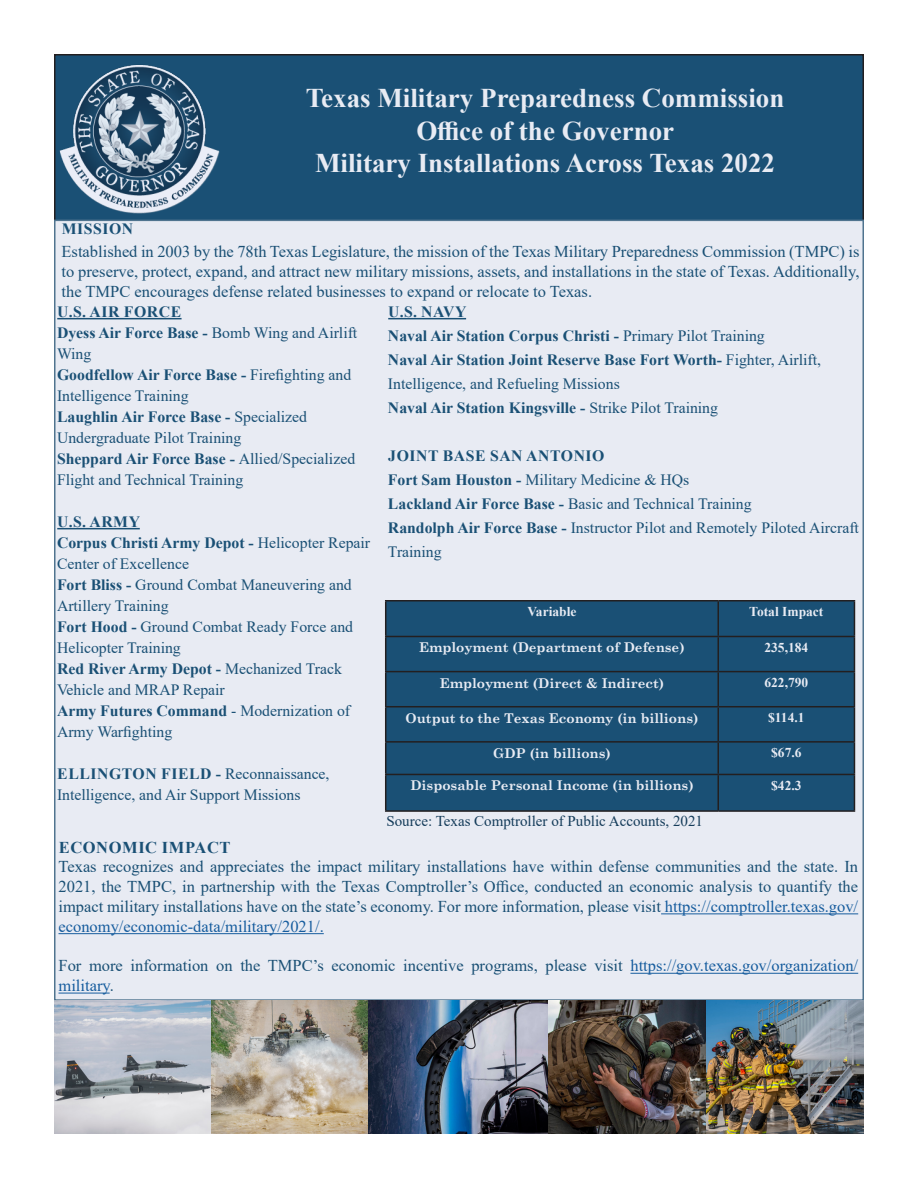
<style>
.page{position:relative;width:918px;height:1188px;background:#fff}
.page>*{position:absolute;margin:0;border:0;box-sizing:border-box;transform-origin:0 0}
.t1{font:700 27px "Times New Roman";color:#e8ebf3}
.t2{font:16.5px/19.8px "Times New Roman";color:#1a5075;text-align:justify}
.t3{font:700 16.5px "Times New Roman";letter-spacing:.035em;color:#1a5075}
.t4{font:15.75px/21px "Times New Roman";color:#1a5075}
.t5{font:700 15.75px "Times New Roman";color:#1a5075}
.t6{font:700 15.75px "Times New Roman";letter-spacing:.035em;color:#1a5075}
.t7{font:15px "Times New Roman";color:#153c5a}
.t8{font:700 13.5px "Century Schoolbook";color:#e8ebf3}
.t9{font:700 13.5px "Times New Roman";color:#e8ebf3}
.s1{font-weight:700}
.s2{color:#175d9e}
.s3{font-weight:400}
</style>
<div class="page">
<div style="left:55px;top:55px;width:808px;height:1078px;background:#1a5075"></div>
<img style="left:55px;top:56px;width:169px;height:164px">
<div style="left:54px;top:220px;width:810px;height:781px;background:#e8ebf3;border:2px solid #50748f"></div>
<img style="left:706px;top:1001px;width:157px;height:133px">
<div style="left:58px;top:223px;width:804px;height:82px;background:#e8ebf3"></div>
<hr style="left:57px;top:318px;width:125px;height:1px;background:#1a5075">
<hr style="left:57px;top:528px;width:83px;height:1px;background:#1a5075">
<hr style="left:661px;top:913px;width:197px;height:1px;background:#175d9e">
<hr style="left:58px;top:933px;width:266px;height:1px;background:#175d9e">
<hr style="left:630px;top:973px;width:228px;height:1px;background:#175d9e">
<hr style="left:58px;top:993px;width:52px;height:1px;background:#175d9e">
<div style="left:386px;top:602px;width:468px;height:208px;background:#1a5075"></div>
<hr style="left:385px;top:600px;width:333px;height:2px;background:#231f20">
<hr style="left:385px;top:602px;width:1px;height:34px;background:#231f20">
<hr style="left:718px;top:600px;width:137px;height:2px;background:#231f20">
<hr style="left:717px;top:602px;width:2px;height:34px;background:#231f20">
<hr style="left:854px;top:602px;width:1px;height:34px;background:#231f20">
<hr style="left:385px;top:636px;width:333px;height:1px;background:#231f20">
<hr style="left:385px;top:637px;width:1px;height:34px;background:#231f20">
<hr style="left:718px;top:636px;width:137px;height:1px;background:#231f20">
<hr style="left:717px;top:637px;width:2px;height:34px;background:#231f20">
<hr style="left:854px;top:637px;width:1px;height:34px;background:#231f20">
<hr style="left:385px;top:671px;width:333px;height:1px;background:#231f20">
<hr style="left:385px;top:672px;width:1px;height:34px;background:#231f20">
<hr style="left:718px;top:671px;width:137px;height:1px;background:#231f20">
<hr style="left:717px;top:672px;width:2px;height:34px;background:#231f20">
<hr style="left:854px;top:672px;width:1px;height:34px;background:#231f20">
<hr style="left:385px;top:706px;width:333px;height:1px;background:#231f20">
<hr style="left:385px;top:707px;width:1px;height:34px;background:#231f20">
<hr style="left:718px;top:706px;width:137px;height:1px;background:#231f20">
<hr style="left:717px;top:707px;width:2px;height:34px;background:#231f20">
<hr style="left:854px;top:707px;width:1px;height:34px;background:#231f20">
<hr style="left:385px;top:741px;width:333px;height:2px;background:#231f20">
<hr style="left:385px;top:743px;width:1px;height:31px;background:#231f20">
<hr style="left:718px;top:741px;width:137px;height:2px;background:#231f20">
<hr style="left:717px;top:743px;width:2px;height:31px;background:#231f20">
<hr style="left:854px;top:743px;width:1px;height:31px;background:#231f20">
<hr style="left:385px;top:774px;width:333px;height:1px;background:#231f20">
<hr style="left:385px;top:775px;width:1px;height:35px;background:#231f20">
<hr style="left:718px;top:774px;width:137px;height:1px;background:#231f20">
<hr style="left:717px;top:775px;width:2px;height:35px;background:#231f20">
<hr style="left:854px;top:775px;width:1px;height:35px;background:#231f20">
<hr style="left:385px;top:810px;width:333px;height:2px;background:#231f20">
<hr style="left:718px;top:810px;width:137px;height:2px;background:#231f20">
<img style="left:54px;top:1001px;width:652px;height:133px">
<hr style="left:388px;top:318px;width:78px;height:1px;background:#1a5075">
<p class="t1" style="left:306px;top:79px;width:480px">Texas Military Preparedness Commission</p>
<p class="t1" style="left:416px;top:111px;width:259px">Office of the Governor</p>
<p class="t1" style="left:315px;top:143px;width:462px">Military Installations Across Texas 2022</p>
<p class="t6" style="left:62px;top:218px;width:73px">MISSION</p>
<p class="t2" style="left:62px;top:241px;width:799px">Established in 2003 by the 78th Texas Legislature, the mission of the Texas Military Preparedness Commission (TMPC) is to preserve, protect, expand, and attract new military missions, assets, and installations in the state of Texas. Additionally, the TMPC encourages defense related businesses to expand or relocate to Texas.</p>
<p class="t6" style="left:57px;top:300px;width:125px">U.S. AIR FORCE</p>
<p class="t4" style="left:57px;top:322px;width:302px"><span class="s1">Dyess Air Force Base -</span> Bomb Wing and Airlift<br>Wing</p>
<p class="t4" style="left:57px;top:364px;width:296px"><span class="s1">Goodfellow Air Force Base -</span> Firefighting and<br>Intelligence Training</p>
<p class="t4" style="left:57px;top:406px;width:252px"><span class="s1">Laughlin Air Force Base -</span> Specialized<br>Undergraduate Pilot Training</p>
<p class="t4" style="left:57px;top:448px;width:300px"><span class="s1">Sheppard Air Force Base -</span> Allied/Specialized<br>Flight and Technical Training</p>
<p class="t5" style="left:57px;top:510px;width:84px">U.S. ARMY</p>
<p class="t4" style="left:57px;top:532px;width:315px"><span class="s1">Corpus Christi Army Depot -</span> Helicopter Repair<br>Center of Excellence</p>
<p class="t4" style="left:57px;top:574px;width:296px"><span class="s1">Fort Bliss -</span> Ground Combat Maneuvering and<br>Artillery Training</p>
<p class="t4" style="left:57px;top:616px;width:298px"><span class="s1">Fort Hood -</span> Ground Combat Ready Force and<br>Helicopter Training</p>
<p class="t4" style="left:57px;top:658px;width:286px"><span class="s1">Red River Army Depot -</span> Mechanized Track<br>Vehicle and MRAP Repair</p>
<p class="t4" style="left:57px;top:700px;width:295px"><span class="s1">Army Futures Command</span> - Modernization of<br>Army Warfighting</p>
<p class="t4" style="left:57px;top:763px;width:274px"><span class="s1">ELLINGTON FIELD -</span> Reconnaissance,<br>Intelligence, and Air Support Missions</p>
<p class="t3" style="left:59px;top:835px;width:173px">ECONOMIC IMPACT</p>
<p class="t2" style="left:58px;top:857px;width:801px">Texas recognizes and appreciates the impact military installations have within defense communities and the state. In 2021, the TMPC, in partnership with the Texas Comptroller’s Office, conducted an economic analysis to quantify the impact military installations have on the state’s economy. For more information, please visit <span class="s2">https://comptroller.texas.gov/ economy/economic-data/military/2021/.</span></p>
<p class="t2" style="left:58px;top:956px;width:801px">For more information on the TMPC’s economic incentive programs, please visit <span class="s2">https://gov.texas.gov/organization/ military</span>.</p>
<p class="t5" style="left:388px;top:300px;width:80px">U.S. NAVY</p>
<p class="t5" style="left:388px;top:324px;width:378px">Naval Air Station Corpus Christi - <span class="s3">Primary Pilot Training</span></p>
<p class="t4" style="left:388px;top:347px;width:435px;line-height:24px"><span class="s1">Naval Air Station Joint Reserve Base Fort Worth-</span> Fighter, Airlift,<br>Intelligence, and Refueling Missions</p>
<p class="t5" style="left:388px;top:396px;width:332px">Naval Air Station Kingsville - <span class="s3">Strike Pilot Training</span></p>
<p class="t6" style="left:388px;top:444px;width:218px">JOINT BASE SAN ANTONIO</p>
<p class="t4" style="left:388px;top:469px;width:303px"><span class="s1">Fort Sam Houston -</span> Military Medicine &amp; HQs</p>
<p class="t4" style="left:388px;top:493px;width:365px"><span class="s1">Lackland Air Force Base -</span> Basic and Technical Training</p>
<p class="t4" style="left:388px;top:515px;width:473px;line-height:24px"><span class="s1">Randolph Air Force Base -</span> Instructor Pilot and Remotely Piloted Aircraft<br>Training</p>
<p class="t9" style="left:527px;top:602px;width:51px">Variable</p>
<p class="t9" style="left:749px;top:602px;width:76px">Total Impact</p>
<p class="t8" style="left:419px;top:637px;width:267px">Employment (Department of Defense)</p>
<p class="t9" style="left:764px;top:637px;width:45px">235,184</p>
<p class="t8" style="left:440px;top:672px;width:226px">Employment (Direct &amp; Indirect)</p>
<p class="t9" style="left:764px;top:673px;width:45px">622,790</p>
<p class="t8" style="left:406px;top:707px;width:294px">Output to the Texas Economy (in billions)</p>
<p class="t9" style="left:768px;top:708px;width:38px">$114.1</p>
<p class="t8" style="left:493px;top:743px;width:119px">GDP (in billions)</p>
<p class="t9" style="left:771px;top:743px;width:32px">$67.6</p>
<p class="t8" style="left:410px;top:775px;width:285px">Disposable Personal Income (in billions)</p>
<p class="t9" style="left:771px;top:775px;width:32px">$42.3</p>
<p class="t7" style="left:386px;top:811px;width:318px">Source: Texas Comptroller of Public Accounts, 2021</p>
</div>
